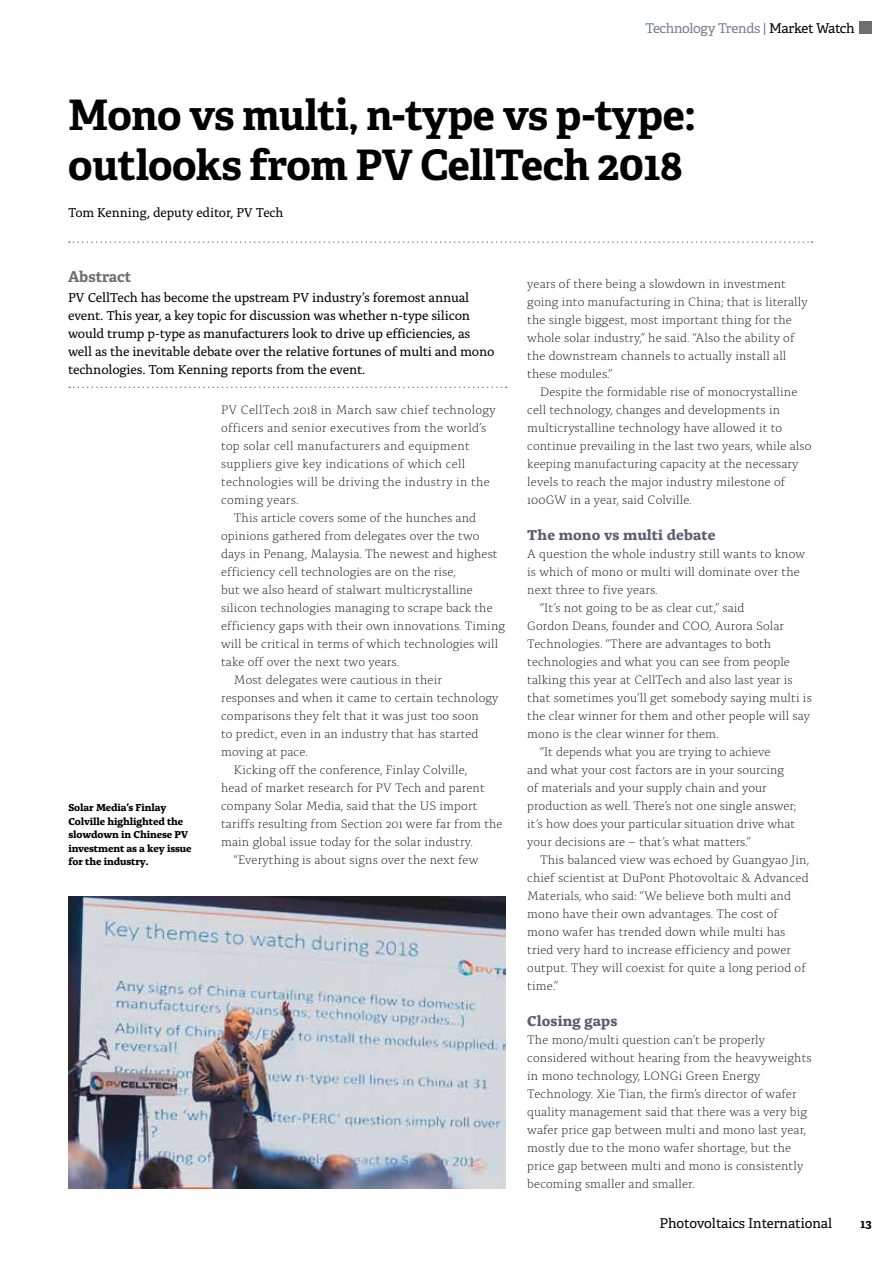
<style>
.page{position:relative;width:893px;height:1263px;background:#fff}
.page>*{position:absolute;margin:0;border:0;box-sizing:border-box;transform-origin:0 0}
.t1{font:700 42px/50.7px "Adelle PE";letter-spacing:-.015em;color:#000}
.t2{font:700 15px "Alda OTCEV";letter-spacing:.005em;color:#595d70}
.t3{font:700 15px "Adelle PE";letter-spacing:-.005em;color:#706f6f}
.t4{font:13.5px/18px "Alda OTCEV";letter-spacing:-.015em;color:#000}
.t5{font:13.5px "Adelle PE";letter-spacing:-.025em;color:#797d8f}
.t6{font:13.5px "Adelle PE";color:#000}
.t7{font:300 12.75px/18px "Alda OTCEV";letter-spacing:.005em;color:#000}
.t8{font:700 12px "Adelle PE";color:#000}
.t9{font:700 10.5px/13.5px "Alda OTCEV";letter-spacing:-.01em;color:#000}
.s1{color:#000}
</style>
<div class="page">
<div style="left:859px;top:21px;width:13px;height:13px;background:#706f6f"></div>
<svg style="left:69px;top:387px;width:438px;height:1px"></svg>
<svg style="left:69px;top:241px;width:743px;height:2px"></svg>
<img style="left:68px;top:896px;width:438px;height:292px">
<p class="t5" style="left:645px;top:18px;width:211px">Technology Trends | <span class="s1">Market Watch</span></p>
<h1 class="t1" style="left:68px;top:88px;width:629px">Mono vs multi, n-type vs p-type: outlooks from PV CellTech 2018</h1>
<p class="t4" style="left:68px;top:203px;width:217px">Tom Kenning, deputy editor, PV Tech</p>
<p class="t3" style="left:68px;top:266px;width:65px">Abstract</p>
<p class="t4" style="left:68px;top:287px;width:428px">PV CellTech has become the upstream PV industry’s foremost annual event. This year, a key topic for discussion was whether n-type silicon would trump p-type as manufacturers look to drive up efficiencies, as well as the inevitable debate over the relative fortunes of multi and mono technologies. Tom Kenning reports from the event.</p>
<p class="t9" style="left:68px;top:800px;width:125px">Solar Media’s Finlay<br>Colville highlighted the slowdown in Chinese PV investment as a key issue for the industry.</p>
<p class="t7" style="left:221px;top:400px;width:276px">PV CellTech 2018 in March saw chief technology</p>
<p class="t7" style="left:221px;top:418px;width:267px">officers and senior executives from the world’s</p>
<p class="t7" style="left:221px;top:436px;width:250px">top solar cell manufacturers and equipment</p>
<p class="t7" style="left:221px;top:454px;width:246px">suppliers give key indications of which cell</p>
<p class="t7" style="left:221px;top:472px;width:270px">technologies will be driving the industry in the</p>
<p class="t7" style="left:221px;top:490px;width:79px">coming years.</p>
<p class="t7" style="left:234px;top:508px;width:244px">This article covers some of the hunches and</p>
<p class="t7" style="left:221px;top:526px;width:260px">opinions gathered from delegates over the two</p>
<p class="t7" style="left:221px;top:544px;width:278px">days in Penang, Malaysia. The newest and highest</p>
<p class="t7" style="left:221px;top:562px;width:236px">efficiency cell technologies are on the rise,</p>
<p class="t7" style="left:221px;top:580px;width:253px">but we also heard of stalwart multicrystalline</p>
<p class="t7" style="left:221px;top:598px;width:273px">silicon technologies managing to scrape back the</p>
<p class="t7" style="left:221px;top:616px;width:285px">efficiency gaps with their own innovations. Timing</p>
<p class="t7" style="left:221px;top:634px;width:279px">will be critical in terms of which technologies will</p>
<p class="t7" style="left:221px;top:652px;width:179px">take off over the next two years.</p>
<p class="t7" style="left:234px;top:670px;width:210px">Most delegates were cautious in their</p>
<p class="t7" style="left:221px;top:688px;width:279px">responses and when it came to certain technology</p>
<p class="t7" style="left:221px;top:706px;width:259px">comparisons they felt that it was just too soon</p>
<p class="t7" style="left:221px;top:724px;width:259px">to predict, even in an industry that has started</p>
<p class="t7" style="left:221px;top:742px;width:88px">moving at pace.</p>
<p class="t7" style="left:234px;top:760px;width:235px">Kicking off the conference, Finlay Colville,</p>
<p class="t7" style="left:221px;top:778px;width:265px">head of market research for PV Tech and parent</p>
<p class="t7" style="left:221px;top:796px;width:258px">company Solar Media, said that the US import</p>
<p class="t7" style="left:221px;top:814px;width:283px">tariffs resulting from Section 201 were far from the</p>
<p class="t7" style="left:221px;top:832px;width:253px">main global issue today for the solar industry.</p>
<p class="t7" style="left:234px;top:850px;width:246px">“Everything is about signs over the next few</p>
<p class="t7" style="left:527px;top:274px;width:282px">years of there being a slowdown in investment going into manufacturing in China; that is literally the single biggest, most important thing for the whole solar industry,” he said. “Also the ability of the downstream channels to actually install all these modules.”</p>
<p class="t7" style="left:527px;top:382px;width:286px;text-indent:13px">Despite the formidable rise of monocrystalline cell technology, changes and developments in multicrystalline technology have allowed it to continue prevailing in the last two years, while also keeping manufacturing capacity at the necessary levels to reach the major industry milestone of 100GW in a year, said Colville.</p>
<p class="t2" style="left:527px;top:523px;width:190px">The mono vs multi debate</p>
<p class="t7" style="left:527px;top:544px;width:279px">A question the whole industry still wants to know</p>
<p class="t7" style="left:527px;top:562px;width:274px">is which of mono or multi will dominate over the</p>
<p class="t7" style="left:527px;top:580px;width:132px">next three to five years.</p>
<p class="t7" style="left:540px;top:598px;width:206px">“It’s not going to be as clear cut,” said</p>
<p class="t7" style="left:527px;top:616px;width:258px">Gordon Deans, founder and COO, Aurora Solar</p>
<p class="t7" style="left:527px;top:634px;width:246px">Technologies. “There are advantages to both</p>
<p class="t7" style="left:527px;top:652px;width:264px">technologies and what you can see from people</p>
<p class="t7" style="left:527px;top:670px;width:267px">talking this year at CellTech and also last year is</p>
<p class="t7" style="left:527px;top:688px;width:286px">that sometimes you’ll get somebody saying multi is</p>
<p class="t7" style="left:527px;top:706px;width:284px">the clear winner for them and other people will say</p>
<p class="t7" style="left:527px;top:724px;width:193px">mono is the clear winner for them.</p>
<p class="t7" style="left:540px;top:742px;width:232px">“It depends what you are trying to achieve</p>
<p class="t7" style="left:527px;top:760px;width:258px">and what your cost factors are in your sourcing</p>
<p class="t7" style="left:527px;top:778px;width:241px">of materials and your supply chain and your</p>
<p class="t7" style="left:527px;top:796px;width:271px">production as well. There’s not one single answer;</p>
<p class="t7" style="left:527px;top:814px;width:269px">it’s how does your particular situation drive what</p>
<p class="t7" style="left:527px;top:832px;width:225px">your decisions are – that’s what matters.”</p>
<p class="t7" style="left:540px;top:850px;width:271px">This balanced view was echoed by Guangyao Jin,</p>
<p class="t7" style="left:527px;top:868px;width:283px">chief scientist at DuPont Photovoltaic &amp; Advanced</p>
<p class="t7" style="left:527px;top:886px;width:265px">Materials, who said: “We believe both multi and</p>
<p class="t7" style="left:527px;top:904px;width:252px">mono have their own advantages. The cost of</p>
<p class="t7" style="left:527px;top:922px;width:260px">mono wafer has trended down while multi has</p>
<p class="t7" style="left:527px;top:940px;width:265px">tried very hard to increase efficiency and power</p>
<p class="t7" style="left:527px;top:958px;width:280px">output. They will coexist for quite a long period of</p>
<p class="t7" style="left:527px;top:976px;width:32px">time.”</p>
<p class="t2" style="left:527px;top:1009px;width:92px">Closing gaps</p>
<p class="t7" style="left:527px;top:1030px;width:286px">The mono/multi question can’t be properly considered without hearing from the heavyweights in mono technology, LONGi Green Energy Technology. Xie Tian, the firm’s director of wafer quality management said that there was a very big wafer price gap between multi and mono last year, mostly due to the mono wafer shortage, but the price gap between multi and mono is consistently becoming smaller and smaller.</p>
<p class="t6" style="left:659px;top:1213px;width:174px">Photovoltaics International</p>
<p class="t8" style="left:861px;top:1215px;width:13px">13</p>
</div>
